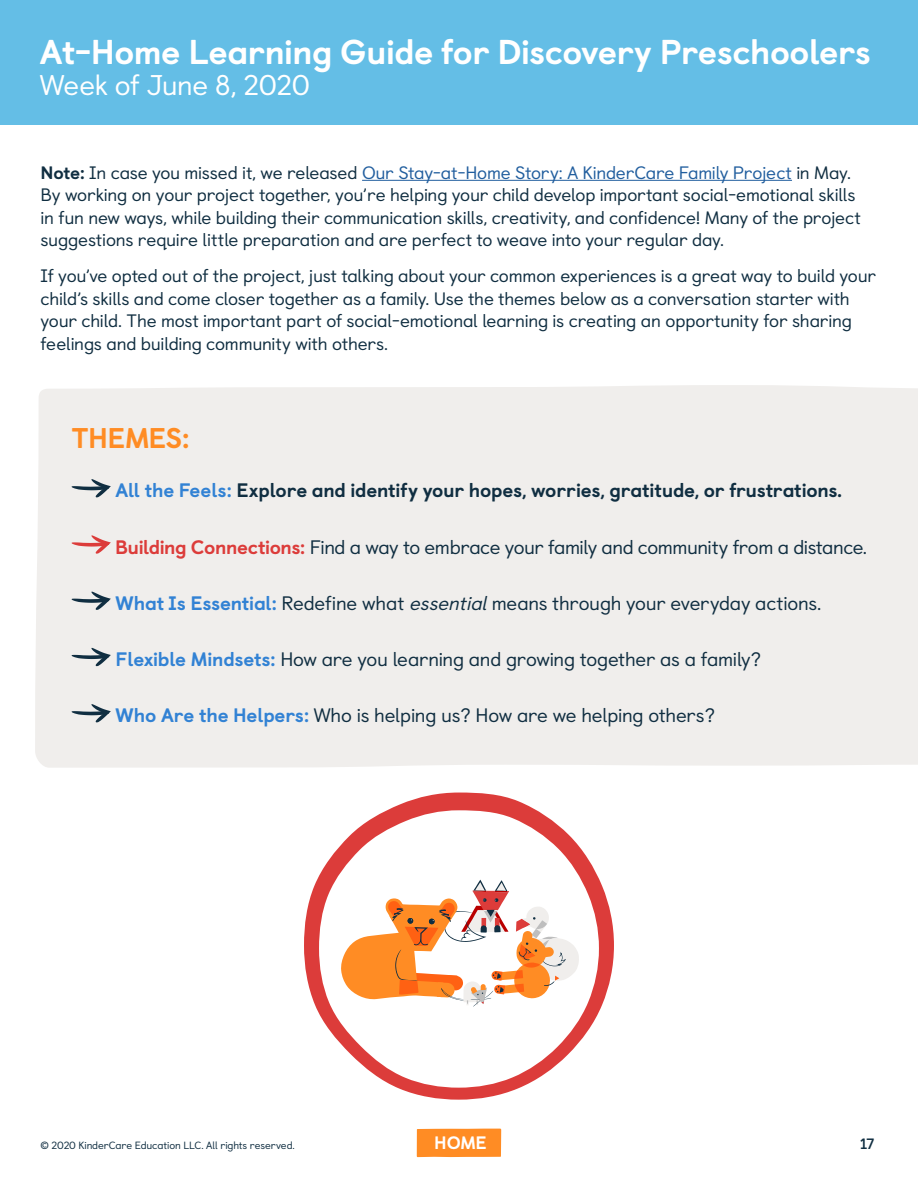
<style>
.page{position:relative;width:918px;height:1188px;background:#fff}
.page>*{position:absolute;margin:0;border:0;box-sizing:border-box;transform-origin:0 0}
.t1{font:800 34.5px "Castledown";letter-spacing:-.015em;color:#fff}
.t2{font:28.5px "Castledown";letter-spacing:-.015em;color:#fff}
.t3{font:800 28.5px "Castledown";letter-spacing:-.025em;color:#ff8c24}
.t4{font:19.5px "Castledown";letter-spacing:-.015em;color:#102e41}
.t5{font:800 19.5px "Castledown";letter-spacing:-.01em;color:#102e41}
.t6{font:18px/22.5px "Castledown";letter-spacing:-.01em;color:#102e41}
.t7{font:800 18px "Castledown";color:#fff}
.t8{font:700 15px "Castledown";color:#102e41}
.t9{font:10.5px "Castledown";letter-spacing:-.01em;color:#102e41}
.s1{font-weight:800}
.s2{color:#215e9e}
.s3{color:#3282d4}
.s4{font-weight:800;color:#dc3c3a}
.s5{font-weight:800;color:#3282d4}
.s6{font-style:italic}
</style>
<div class="page">
<div style="left:35px;top:385px;width:883px;height:383px;background:#f0eeec"></div>
<div style="left:417px;top:1129px;width:84px;height:28px;background:#ff8c24"></div>
<div style="left:0;top:0;width:918px;height:125px;background:#64bee6"></div>
<svg style="left:304px;top:793px;width:310px;height:307px"></svg>
<hr style="left:362px;top:180px;width:430px;height:1px;background:#215e9e">
<svg style="left:71px;top:479px;width:40px;height:18px"></svg>
<svg style="left:71px;top:535px;width:40px;height:19px"></svg>
<svg style="left:71px;top:591px;width:40px;height:19px"></svg>
<svg style="left:71px;top:648px;width:40px;height:18px"></svg>
<svg style="left:71px;top:704px;width:40px;height:18px"></svg>
<svg style="left:319px;top:810px;width:280px;height:278px"></svg>
<svg style="left:341px;top:880px;width:238px;height:127px"></svg>
<h1 class="t1" style="left:40px;top:24px;width:833px">At-Home Learning Guide for Discovery Preschoolers</h1>
<h2 class="t2" style="left:40px;top:63px;width:272px">Week of June 8, 2020</h2>
<p class="t6" style="left:40px;top:159px;width:822px"><span class="s1">Note:</span> In case you missed it, we released <span class="s2">Our Stay-at-Home Story: A KinderCare Family Project</span> in May.<br>By working on your project together, you’re helping your child develop important social-emotional skills in fun new ways, while building their communication skills, creativity, and confidence! Many of the project suggestions require little preparation and are perfect to weave into your regular day.</p>
<p class="t6" style="left:40px;top:263px;width:837px">If you’ve opted out of the project, just talking about your common experiences is a great way to build your child’s skills and come closer together as a family. Use the themes below as a conversation starter with your child. The most important part of social-emotional learning is creating an opportunity for sharing feelings and building community with others.</p>
<h2 class="t3" style="left:72px;top:415px;width:119px">THEMES:</h2>
<p class="t5" style="left:116px;top:475px;width:728px"><span class="s3">All the Feels:</span> Explore and identify your hopes, worries, gratitude, or frustrations.</p>
<p class="t4" style="left:115px;top:532px;width:753px"><span class="s4">Building Connections:</span> Find a way to embrace your family and community from a distance.</p>
<p class="t4" style="left:116px;top:588px;width:707px"><span class="s5">What Is Essential:</span> Redefine what <span class="s6">essential</span>means through your everyday actions.</p>
<p class="t4" style="left:116px;top:644px;width:647px"><span class="s5">Flexible Mindsets:</span> How are you learning and growing together as a family?</p>
<p class="t4" style="left:116px;top:700px;width:601px"><span class="s5">Who Are the Helpers:</span> Who is helping us? How are we helping others?</p>
<p class="t9" style="left:40px;top:1137px;width:256px">© 2020 KinderCare Education LLC. All rights reserved.</p>
<p class="t7" style="left:434px;top:1128px;width:54px">HOME</p>
<p class="t8" style="left:860px;top:1132px;width:16px">17</p>
</div>
